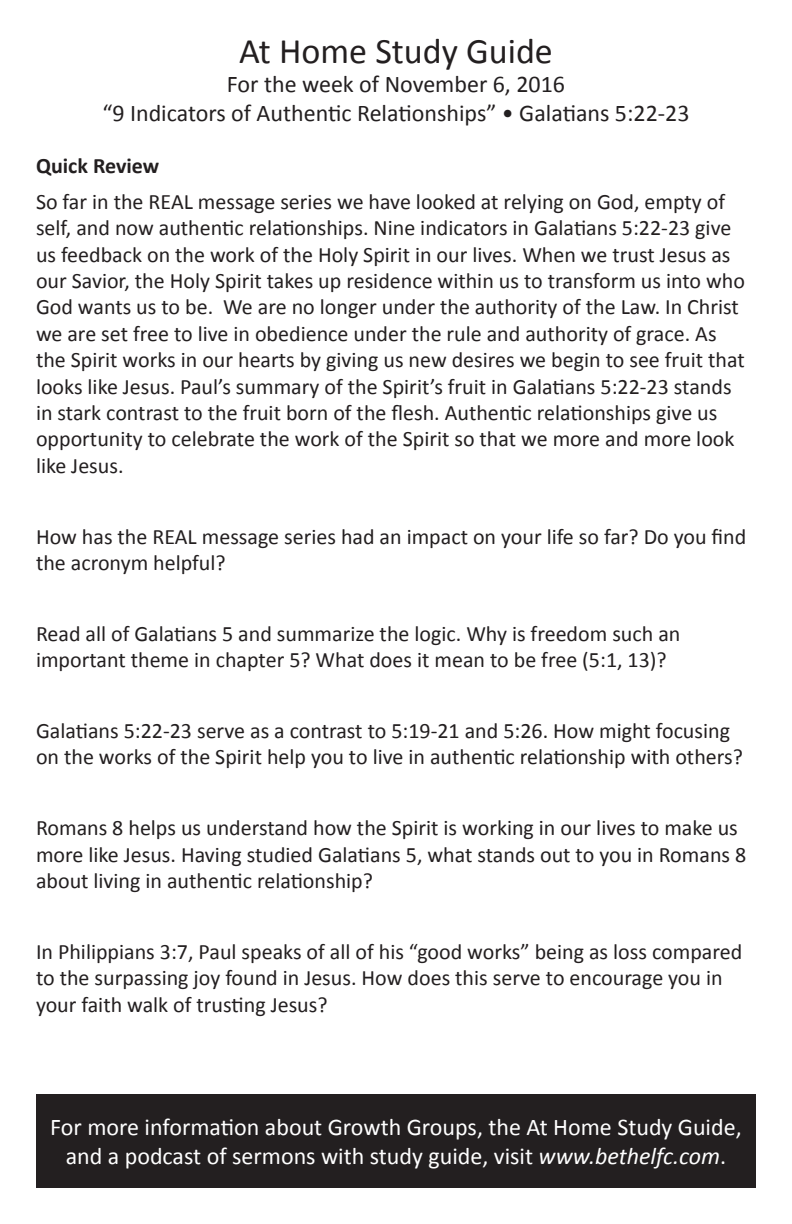
<style>
.page{position:relative;width:792px;height:1224px;background:#fff}
.page>*{position:absolute;margin:0;border:0;box-sizing:border-box;transform-origin:0 0}
.t1{font:36px "Calibri";color:#231f20}
.t2{font:24px/28.8px "Calibri";color:#fff;text-align:center}
.t3{font:24px "Calibri";color:#231f20}
.t4{font:22px/26.4px "Calibri";color:#231f20}
.t5{font:700 22px "Calibri";color:#231f20}
.s1{font-style:italic}
</style>
<div class="page">
<div style="left:36px;top:1094px;width:720px;height:94px;background:#231f20"></div>
<p class="t1" style="left:239px;top:28px;width:315px">At Home Study Guide</p>
<p class="t3" style="left:227px;top:69px;width:340px">For the week of November 6, 2016</p>
<p class="t3" style="left:102px;top:97px;width:589px">“9 Indicators of Authentic Relationships” • Galatians 5:22-23</p>
<p class="t5" style="left:36px;top:152px;width:125px">Quick Review</p>
<p class="t4" style="left:36px;top:188px;width:711px">So far in the REAL message series we have looked at relying on God, empty of self, and now authentic relationships. Nine indicators in Galatians 5:22-23 give us feedback on the work of the Holy Spirit in our lives. When we trust Jesus as our Savior, the Holy Spirit takes up residence within us to transform us into who God wants us to be. We are no longer under the authority of the Law. In Christ we are set free to live in obedience under the rule and authority of grace. As the Spirit works in our hearts by giving us new desires we begin to see fruit that looks like Jesus. Paul’s summary of the Spirit’s fruit in Galatians 5:22-23 stands in stark contrast to the fruit born of the flesh. Authentic relationships give us opportunity to celebrate the work of the Spirit so that we more and more look like Jesus.</p>
<p class="t4" style="left:36px;top:523px;width:712px">How has the REAL message series had an impact on your life so far? Do you find the acronym helpful?</p>
<p class="t4" style="left:36px;top:620px;width:646px">Read all of Galatians 5 and summarize the logic. Why is freedom such an important theme in chapter 5? What does it mean to be free (5:1, 13)?</p>
<p class="t4" style="left:36px;top:718px;width:708px">Galatians 5:22-23 serve as a contrast to 5:19-21 and 5:26. How might focusing on the works of the Spirit help you to live in authentic relationship with others?</p>
<p class="t4" style="left:36px;top:815px;width:712px">Romans 8 helps us understand how the Spirit is working in our lives to make us more like Jesus. Having studied Galatians 5, what stands out to you in Romans 8 about living in authentic relationship?</p>
<p class="t4" style="left:36px;top:938px;width:708px">In Philippians 3:7, Paul speaks of all of his “good works” being as loss compared to the surpassing joy found in Jesus. How does this serve to encourage you in your faith walk of trusting Jesus?</p>
<p class="t2" style="left:50px;top:1113px;width:693px">For more information about Growth Groups, the At Home Study Guide, and a podcast of sermons with study guide, visit <span class="s1">www.bethelfc.com</span>.</p>
</div>
